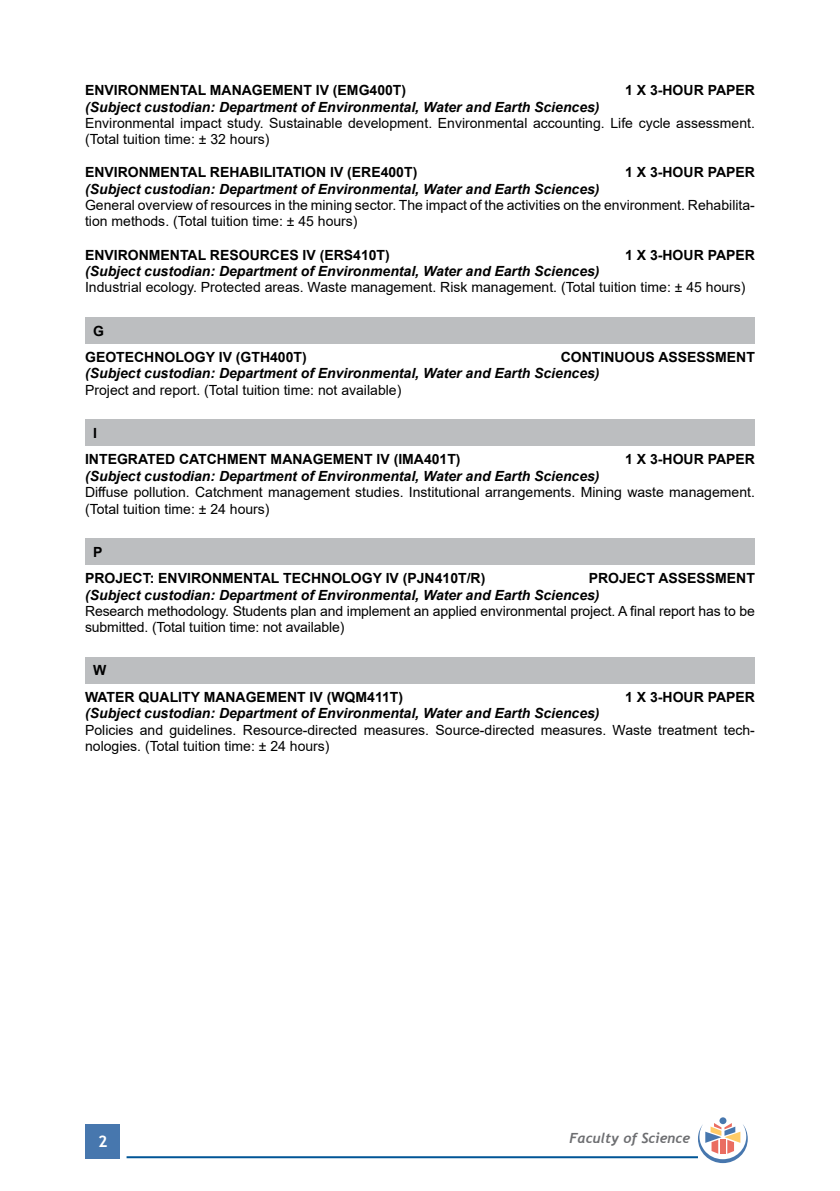
<style>
.page{position:relative;width:840px;height:1191px;background:#fff}
.page>*{position:absolute;margin:0;border:0;box-sizing:border-box;transform-origin:0 0}
.t1{font:700 16px "Trebuchet MS";color:#fff}
.t2{font:14px/16.4px "Arial";color:#000}
.t3{font:italic 700 14px "Arial";color:#000}
.t4{font:700 14px/26.4px "Arial";color:#000}
.t5{font:italic 700 14px "Trebuchet";color:#6d6e71}
</style>
<div class="page">
<div style="left:86px;top:1124px;width:34px;height:34px;background:#4777ae"></div>
<hr style="left:126px;top:1156px;width:571px;height:2px;background:#005596">
<div style="left:719px;top:1117px;width:7px;height:7px;background:#4777ae;border-radius:50%"></div>
<svg style="left:697px;top:1123px;width:50px;height:40px"></svg>
<div style="left:85px;top:317px;width:669px;height:26px;background:#bcbec0"></div>
<div style="left:85px;top:419px;width:669px;height:27px;background:#bcbec0"></div>
<div style="left:85px;top:538px;width:669px;height:27px;background:#bcbec0"></div>
<div style="left:85px;top:657px;width:669px;height:26px;background:#bcbec0"></div>
<p class="t4" style="left:85px;top:77px;width:322px">ENVIRONMENTAL MANAGEMENT IV (EMG400T)</p>
<p class="t4" style="left:624px;top:77px;width:131px">1 X 3-HOUR PAPER</p>
<p class="t3" style="left:85px;top:97px;width:515px">(Subject custodian: Department of Environmental, Water and Earth Sciences)</p>
<p class="t2" style="left:85px;top:115px;width:671px">Environmental impact study. Sustainable development. Environmental accounting. Life cycle assessment. (Total tuition time: ± 32 hours)</p>
<p class="t4" style="left:85px;top:159px;width:333px">ENVIRONMENTAL REHABILITATION IV (ERE400T)</p>
<p class="t4" style="left:624px;top:159px;width:131px">1 X 3-HOUR PAPER</p>
<p class="t3" style="left:85px;top:179px;width:515px">(Subject custodian: Department of Environmental, Water and Earth Sciences)</p>
<p class="t2" style="left:85px;top:197px;width:671px">General overview of resources in the mining sector. The impact of the activities on the environment. Rehabilita&shy;tion methods. (Total tuition time: ± 45 hours)</p>
<p class="t4" style="left:85px;top:242px;width:306px">ENVIRONMENTAL RESOURCES IV (ERS410T)</p>
<p class="t4" style="left:624px;top:242px;width:131px">1 X 3-HOUR PAPER</p>
<p class="t3" style="left:85px;top:262px;width:515px">(Subject custodian: Department of Environmental, Water and Earth Sciences)</p>
<p class="t2" style="left:85px;top:279px;width:661px">Industrial ecology. Protected areas. Waste management. Risk management. (Total tuition time: ± 45 hours)</p>
<p class="t4" style="left:85px;top:317px;width:223px;text-indent:8px">G<br>GEOTECHNOLOGY IV (GTH400T)</p>
<p class="t4" style="left:560px;top:344px;width:195px">CONTINUOUS ASSESSMENT</p>
<p class="t3" style="left:85px;top:364px;width:515px">(Subject custodian: Department of Environmental, Water and Earth Sciences)</p>
<p class="t2" style="left:85px;top:381px;width:317px">Project and report. (Total tuition time: not available)</p>
<p class="t4" style="left:85px;top:420px;width:377px;text-indent:8px">I<br>INTEGRATED CATCHMENT MANAGEMENT IV (IMA401T)</p>
<p class="t4" style="left:624px;top:446px;width:131px">1 X 3-HOUR PAPER</p>
<p class="t3" style="left:85px;top:466px;width:515px">(Subject custodian: Department of Environmental, Water and Earth Sciences)</p>
<p class="t2" style="left:85px;top:483px;width:671px">Diffuse pollution. Catchment management studies. Institutional arrangements. Mining waste management. (Total tuition time: ± 24 hours)</p>
<p class="t4" style="left:85px;top:539px;width:401px;text-indent:8px">P<br>PROJECT: ENVIRONMENTAL TECHNOLOGY IV (PJN410T/R)</p>
<p class="t4" style="left:588px;top:565px;width:167px">PROJECT ASSESSMENT</p>
<p class="t3" style="left:85px;top:585px;width:515px">(Subject custodian: Department of Environmental, Water and Earth Sciences)</p>
<p class="t2" style="left:85px;top:603px;width:670px">Research methodology. Students plan and implement an applied environmental project. A final report has to be submitted. (Total tuition time: not available)</p>
<p class="t4" style="left:85px;top:657px;width:319px;text-indent:8px">W<br>WATER QUALITY MANAGEMENT IV (WQM411T)</p>
<p class="t4" style="left:624px;top:684px;width:131px">1 X 3-HOUR PAPER</p>
<p class="t3" style="left:85px;top:704px;width:515px">(Subject custodian: Department of Environmental, Water and Earth Sciences)</p>
<p class="t2" style="left:85px;top:721px;width:671px">Policies and guidelines. Resource-directed measures. Source-directed measures. Waste treatment tech&shy;nologies. (Total tuition time: ± 24 hours)</p>
<p class="t1" style="left:98px;top:1131px;width:11px">2</p>
<p class="t5" style="left:569px;top:1129px;width:122px">Faculty of Science</p>
</div>
